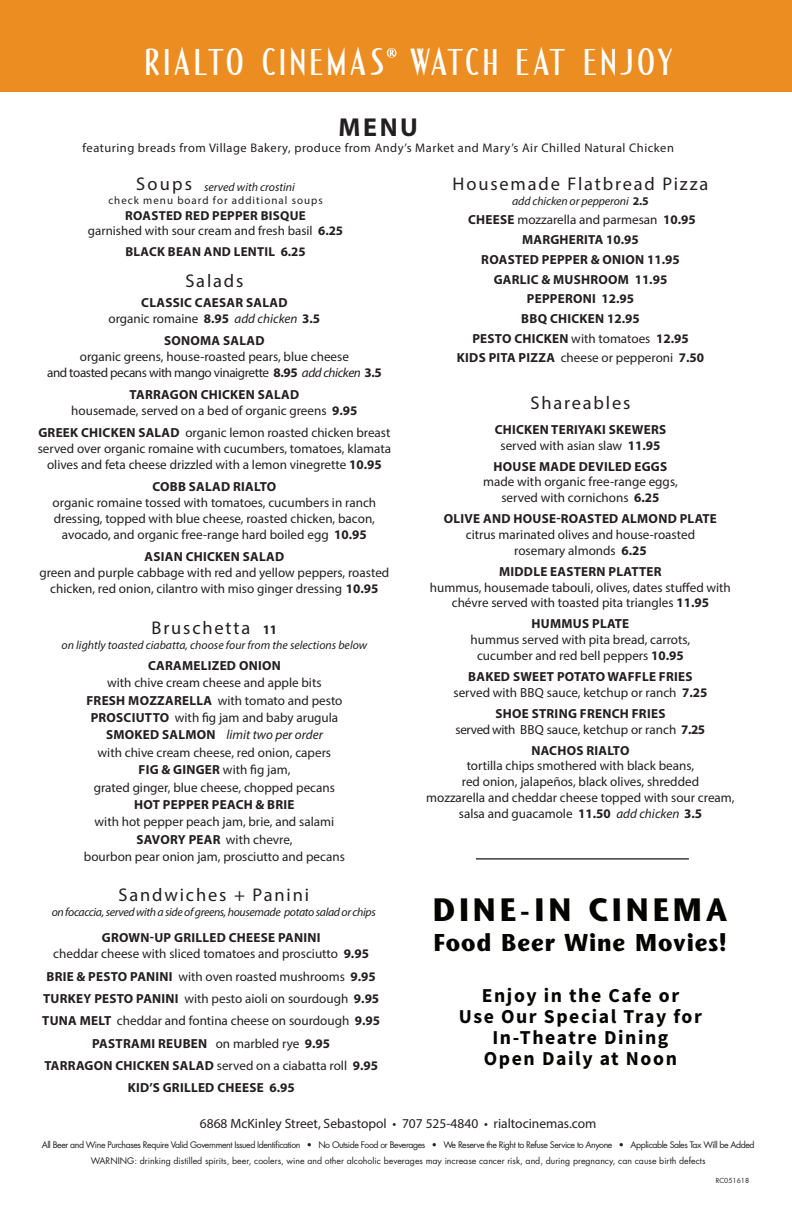
<style>
.page{position:relative;width:792px;height:1224px;background:#fff}
.page>*{position:absolute;margin:0;border:0;box-sizing:border-box;transform-origin:0 0}
.t1{font:34px "Bauer House";letter-spacing:.13em;color:#fff}
.t2{font:italic 700 32.4px "Stone Sans";letter-spacing:.1em;color:#040503}
.t3{font:700 26px "Myriad Pro";color:#231f20}
.t4{font:italic 700 24.3px "Stone Sans";letter-spacing:.04em;color:#040503}
.t5{font:700 19.7px/21px "Source Sans Pro";letter-spacing:.08em;color:#040503;text-align:center}
.t6{font:18.4px "Myriad Pro";letter-spacing:.1em;color:#231f20}
.t7{font:13.5px "Myriad Pro";color:#231f20}
.t8{font:13.1px/15.8px "Myriad Pro";color:#231f20;text-align:center}
.t9{font:700 13.1px/19.7px "Myriad Pro";letter-spacing:.02em;color:#231f20;text-align:center}
.t10{font:13px/14.7px "Myriad Pro";color:#231f20;text-align:center}
.t11{font:700 13px "Myriad Pro";letter-spacing:.02em;color:#231f20}
.t12{font:12.5px "Myriad Pro";letter-spacing:.04em;color:#231f20}
.t13{font:italic 11.8px "Myriad Pro";letter-spacing:-.01em;color:#231f20}
.t14{font:italic 11.8px "Myriad Pro";letter-spacing:-.03em;color:#231f20}
.t15{font:11px "Myriad Pro";letter-spacing:.09em;color:#231f20}
.t16{font:8.8px "Futura";letter-spacing:-.05em;color:#231f20}
.t17{font:8.8px "Futura";color:#231f20}
.t18{font:6.8px "Futura";color:#231f20}
.s1{font-size:61.2px}
.s2{font-style:normal;font-size:18.4px}
.s3{font-weight:700}
.s4{font-weight:400}
.s5{font-weight:400;font-style:italic}
.s6{font-style:italic}
.s7{font-weight:700;font-size:13.1px}
.s8{font-weight:700;font-style:normal}
</style>
<div class="page">
<div style="left:0;top:0;width:792px;height:92px;background:#ec8d22"></div>
<hr style="left:476px;top:858px;width:213px;height:2px;background:#231f20">
<h1 class="t1" style="left:145px;top:43px;width:529px">RIALTO CINEMAS<span class="s1">®</span> WATCH EAT ENJOY</h1>
<h3 class="t3" style="left:339px;top:111px;width:81px">MENU</h3>
<p class="t12" style="left:83px;top:141px;width:593px">featuring breads from Village Bakery, produce from Andy’s Market and Mary’s Air Chilled Natural Chicken</p>
<p class="t13" style="left:136px;top:180px;width:160px"><span class="s2">Soups</span> served with crostini</p>
<p class="t15" style="left:108px;top:193px;width:216px">check menu board for additional soups</p>
<p class="t10" style="left:88px;top:208px;width:257px"><span class="s3">ROASTED RED PEPPER BISQUE<br></span>garnished with sour cream and fresh basil <span class="s3">6.25</span></p>
<p class="t11" style="left:126px;top:243px;width:182px">BLACK BEAN AND LENTIL 6.25</p>
<h3 class="t6" style="left:185px;top:269px;width:60px">Salads</h3>
<p class="t9" style="left:109px;top:295px;width:213px;line-height:15.8px">CLASSIC CAESAR SALAD<br><span class="s4">organic romaine</span> 8.95 <span class="s5">add chicken</span> 3.5</p>
<p class="t9" style="left:164px;top:331px;width:102px">SONOMA SALAD</p>
<p class="t8" style="left:47px;top:349px;width:336px">organic greens, house-roasted pears, blue cheese<br>and toasted pecans with mango vinaigrette <span class="s3">8.95</span> <span class="s6">add chicken</span> <span class="s3">3.5</span></p>
<p class="t8" style="left:71px;top:387px;width:288px"><span class="s3">TARRAGON CHICKEN SALAD<br></span>housemade, served on a bed of organic greens <span class="s3">9.95</span></p>
<p class="t8" style="left:38px;top:425px;width:355px"><span class="s3">GREEK CHICKEN SALAD</span> organic lemon roasted chicken breast served over organic romaine with cucumbers, tomatoes, klamata olives and feta cheese drizzled with a lemon vinegrette <span class="s3">10.95</span></p>
<p class="t9" style="left:153px;top:477px;width:125px">COBB SALAD RIALTO</p>
<p class="t8" style="left:53px;top:495px;width:325px">organic romaine tossed with tomatoes, cucumbers in ranch dressing, topped with blue cheese, roasted chicken, bacon, avocado, and organic free-range hard boiled egg <span class="s3">10.95</span></p>
<p class="t9" style="left:145px;top:546px;width:141px">ASIAN CHICKEN SALAD</p>
<p class="t8" style="left:39px;top:564px;width:351px">green and purple cabbage with red and yellow peppers, roasted chicken, red onion, cilantro with miso ginger dressing <span class="s3">10.95</span></p>
<h3 class="t6" style="left:152px;top:616px;width:127px">Bruschetta <span class="s7">11</span></h3>
<p class="t13" style="left:62px;top:637px;width:307px">on lightly toasted ciabatta, choose four from the selections below</p>
<p class="t9" style="left:148px;top:655px;width:134px">CARAMELIZED ONION</p>
<p class="t8" style="left:86px;top:674px;width:258px;line-height:17.4px">with chive cream cheese and apple bits <span class="s3">FRESH MOZZARELLA</span> with tomato and pesto <span class="s3">PROSCIUTTO</span> with fig jam and baby arugula <span class="s3">SMOKED SALMON</span> <span class="s6">limit two per order<br></span>with chive cream cheese, red onion, capers <span class="s3">FIG &amp; GINGER</span> with fig jam,<br>grated ginger, blue cheese, chopped pecans</p>
<p class="t9" style="left:134px;top:794px;width:162px">HOT PEPPER PEACH &amp; BRIE</p>
<p class="t8" style="left:84px;top:813px;width:262px;line-height:17.4px">with hot pepper peach jam, brie, and salami<br><span class="s3">SAVORY PEAR</span> with chevre,<br>bourbon pear onion jam, prosciutto and pecans</p>
<h3 class="t6" style="left:453px;top:172px;width:257px">Housemade Flatbread Pizza</h3>
<p class="t13" style="left:512px;top:194px;width:138px">add chicken or pepperoni <span class="s8">2.5</span></p>
<p class="t9" style="left:457px;top:210px;width:249px">CHEESE <span class="s4">mozzarella and parmesan</span> 10.95<br>MARGHERITA 10.95<br>ROASTED PEPPER &amp; ONION 11.95<br>GARLIC &amp; MUSHROOM 11.95<br>PEPPERONI 12.95<br>BBQ CHICKEN 12.95<br>PESTO CHICKEN <span class="s4">with tomatoes</span> 12.95<br>KIDS PITA PIZZA <span class="s4">cheese or pepperoni</span> 7.50</p>
<h3 class="t6" style="left:530px;top:392px;width:101px">Shareables</h3>
<p class="t9" style="left:495px;top:421px;width:173px;line-height:15.8px">CHICKEN TERIYAKI SKEWERS <span class="s4">served with asian slaw</span> 11.95</p>
<p class="t9" style="left:494px;top:456px;width:175px">HOUSE MADE DEVILED EGGS</p>
<p class="t8" style="left:483px;top:474px;width:196px">made with organic free-range eggs, served with cornichons <span class="s3">6.25</span></p>
<p class="t9" style="left:444px;top:508px;width:275px">OLIVE AND HOUSE-ROASTED ALMOND PLATE</p>
<p class="t8" style="left:466px;top:526px;width:231px">citrus marinated olives and house-roasted rosemary almonds <span class="s3">6.25</span></p>
<p class="t9" style="left:499px;top:561px;width:164px">MIDDLE EASTERN PLATTER</p>
<p class="t8" style="left:430px;top:579px;width:302px">hummus, housemade tabouli, olives, dates stuffed with chévre served with toasted pita triangles <span class="s3">11.95</span></p>
<p class="t9" style="left:532px;top:614px;width:99px">HUMMUS PLATE</p>
<p class="t8" style="left:471px;top:632px;width:221px">hummus served with pita bread, carrots, cucumber and red bell peppers <span class="s3">10.95</span></p>
<p class="t8" style="left:453px;top:668px;width:255px"><span class="s3">BAKED SWEET POTATO WAFFLE FRIES </span>served with BBQ sauce, ketchup or ranch <span class="s3">7.25</span></p>
<p class="t8" style="left:456px;top:705px;width:251px"><span class="s3">SHOE STRING FRENCH FRIES<br></span>served with BBQ sauce, ketchup or ranch <span class="s3">7.25</span></p>
<p class="t9" style="left:531px;top:740px;width:100px">NACHOS RIALTO</p>
<p class="t8" style="left:426px;top:758px;width:310px">tortilla chips smothered with black beans,<br>red onion, jalapeños, black olives, shredded<br>mozzarella and cheddar cheese topped with sour cream, salsa and guacamole <span class="s3">11.50</span> <span class="s6">add chicken</span> <span class="s3">3.5</span></p>
<h3 class="t6" style="left:119px;top:884px;width:192px">Sandwiches + Panini</h3>
<p class="t14" style="left:52px;top:905px;width:326px">on focaccia, served with a side of greens, housemade potato salad or chips</p>
<h2 class="t2" style="left:433px;top:889px;width:304px">DINE-IN CINEMA</h2>
<h3 class="t4" style="left:434px;top:927px;width:295px">Food Beer Wine Movies!</h3>
<h3 class="t5" style="left:459px;top:985px;width:245px">Enjoy in the Cafe or<br>Use Our Special Tray for<br>In-Theatre Dining<br>Open Daily at Noon</h3>
<p class="t8" style="left:53px;top:930px;width:317px"><span class="s3">GROWN-UP GRILLED CHEESE PANINI<br></span>cheddar cheese with sliced tomatoes and prosciutto <span class="s3">9.95</span></p>
<p class="t9" style="left:42px;top:965px;width:340px;line-height:22.4px">BRIE &amp; PESTO PANINI <span class="s4">with oven roasted mushrooms</span> 9.95<br>TURKEY PESTO PANINI <span class="s4">with pesto aioli on sourdough</span> 9.95<br>TUNA MELT <span class="s4">cheddar and fontina cheese on sourdough</span> 9.95<br>PASTRAMI REUBEN <span class="s4">on marbled rye</span> 9.95<br>TARRAGON CHICKEN SALAD <span class="s4">served on a ciabatta roll</span> 9.95<br>KID’S GRILLED CHEESE 6.95</p>
<p class="t7" style="left:200px;top:1115px;width:398px">6868 McKinley Street, Sebastopol • 707 525-4840 • rialtocinemas.com</p>
<p class="t16" style="left:42px;top:1138px;width:715px">All Beer and Wine Purchases Require Valid Government Issued Identification • No Outside Food or Beverages • We Reserve the Right to Refuse Service to Anyone • Applicable Sales Tax Will be Added</p>
<p class="t17" style="left:91px;top:1154px;width:616px">WARNING: drinking distilled spirits, beer, coolers, wine and other alcoholic beverages may increase cancer risk, and, during pregnancy, can cause birth defects</p>
<p class="t18" style="left:716px;top:1176px;width:35px">RC051618</p>
</div>
